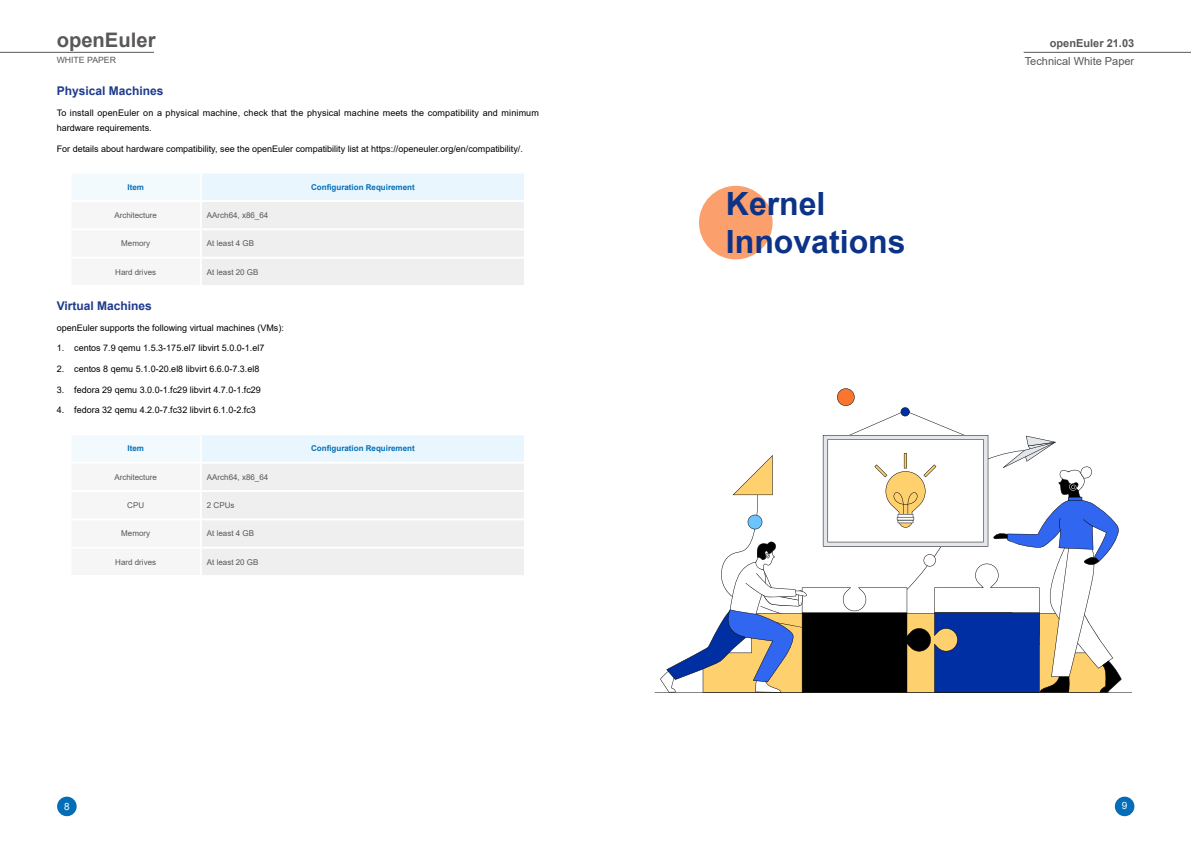
<style>
.page{position:relative;width:1191px;height:842px;background:#fff}
.page>*{position:absolute;margin:0;border:0;box-sizing:border-box;transform-origin:0 0}
.t1{font:700 32px/38.4px "Arial";color:#0c3388}
.t2{font:700 20px "Arial";color:#595757}
.t3{font:700 12px "Arial";color:#1e3a8c}
.t4{font:11px "Arial";color:#595757}
.t5{font:700 11px "Arial";color:#595757}
.t6{font:10px "Arial";color:#fff}
.t7{font:9px/15px "Arial";color:#000}
.t8{font:8.6px "Arial";color:#595757}
.t9{font:8px "Arial";color:#595757}
.t10{font:700 8px "Arial";color:#036eb7}
</style>
<div class="page">
<div style="left:57px;top:797px;width:20px;height:19px;background:#036eb7;border-radius:50%"></div>
<div style="left:1114px;top:797px;width:20px;height:19px;background:#036eb7;border-radius:50%"></div>
<hr style="left:0;top:52px;width:154px;height:1px;background:#585757">
<hr style="left:1023px;top:52px;width:168px;height:1px;background:#585757">
<div style="left:699px;top:186px;width:73px;height:73px;background:#fb9f6d;border-radius:50%"></div>
<svg style="left:654px;top:388px;width:478px;height:305px"></svg>
<div style="left:70px;top:173px;width:131px;height:28px;background:#f3fafe"></div>
<div style="left:201px;top:173px;width:324px;height:28px;background:#eaf6fd"></div>
<div style="left:202px;top:202px;width:322px;height:83px;background:#efefef"></div>
<hr style="left:69px;top:172px;width:132px;height:2px;background:#fff">
<hr style="left:69px;top:174px;width:2px;height:26px;background:#fff">
<hr style="left:201px;top:172px;width:325px;height:2px;background:#fff">
<hr style="left:200px;top:174px;width:2px;height:26px;background:#fff">
<hr style="left:524px;top:174px;width:2px;height:26px;background:#fff">
<hr style="left:200px;top:228px;width:326px;height:2px;background:#fff">
<hr style="left:69px;top:200px;width:131px;height:2px;background:#fff">
<hr style="left:200px;top:200px;width:326px;height:2px;background:#fff">
<hr style="left:200px;top:257px;width:326px;height:2px;background:#fff">
<div style="left:70px;top:434px;width:131px;height:29px;background:#f3fafe"></div>
<div style="left:201px;top:434px;width:324px;height:29px;background:#eaf6fd"></div>
<div style="left:202px;top:464px;width:322px;height:111px;background:#efefef"></div>
<hr style="left:69px;top:433px;width:132px;height:2px;background:#fff">
<hr style="left:69px;top:435px;width:2px;height:27px;background:#fff">
<hr style="left:201px;top:433px;width:325px;height:2px;background:#fff">
<hr style="left:200px;top:435px;width:2px;height:27px;background:#fff">
<hr style="left:524px;top:435px;width:2px;height:27px;background:#fff">
<hr style="left:200px;top:490px;width:326px;height:2px;background:#fff">
<hr style="left:69px;top:462px;width:131px;height:2px;background:#fff">
<hr style="left:200px;top:462px;width:326px;height:2px;background:#fff">
<hr style="left:200px;top:518px;width:326px;height:2px;background:#fff">
<hr style="left:200px;top:547px;width:326px;height:2px;background:#fff">
<h2 class="t2" style="left:57px;top:26px;width:100px">openEuler</h2>
<p class="t8" style="left:57px;top:54px;width:61px">WHITE PAPER</p>
<h3 class="t3" style="left:57px;top:83px;width:108px">Physical Machines</h3>
<p class="t7" style="left:57px;top:106px;width:484px">To install openEuler on a physical machine, check that the physical machine meets the compatibility and minimum hardware requirements.</p>
<p class="t7" style="left:57px;top:141px;width:468px">For details about hardware compatibility, see the openEuler compatibility list at https://openeuler.org/en/compatibility/.</p>
<p class="t10" style="left:127px;top:181px;width:18px">Item</p>
<p class="t10" style="left:311px;top:181px;width:105px">Configuration Requirement</p>
<p class="t9" style="left:114px;top:210px;width:44px">Architecture</p>
<p class="t9" style="left:207px;top:210px;width:63px">AArch64, x86_64</p>
<p class="t9" style="left:121px;top:238px;width:30px">Memory</p>
<p class="t9" style="left:207px;top:238px;width:49px">At least 4 GB</p>
<p class="t9" style="left:115px;top:266px;width:42px">Hard drives</p>
<p class="t9" style="left:207px;top:266px;width:53px">At least 20 GB</p>
<h3 class="t3" style="left:57px;top:297px;width:97px">Virtual Machines</h3>
<p class="t7" style="left:57px;top:320px;width:229px">openEuler supports the following virtual machines (VMs):</p>
<p class="t7" style="left:57px;top:341px;width:209px">1. centos 7.9 qemu 1.5.3-175.el7 libvirt 5.0.0-1.el7</p>
<p class="t7" style="left:57px;top:361px;width:204px">2. centos 8 qemu 5.1.0-20.el8 libvirt 6.6.0-7.3.el8</p>
<p class="t7" style="left:57px;top:382px;width:206px">3. fedora 29 qemu 3.0.0-1.fc29 libvirt 4.7.0-1.fc29</p>
<p class="t7" style="left:57px;top:403px;width:201px">4. fedora 32 qemu 4.2.0-7.fc32 libvirt 6.1.0-2.fc3</p>
<p class="t10" style="left:127px;top:443px;width:18px">Item</p>
<p class="t10" style="left:311px;top:443px;width:105px">Configuration Requirement</p>
<p class="t9" style="left:114px;top:471px;width:44px">Architecture</p>
<p class="t9" style="left:207px;top:471px;width:63px">AArch64, x86_64</p>
<p class="t9" style="left:127px;top:500px;width:18px">CPU</p>
<p class="t9" style="left:207px;top:500px;width:29px">2 CPUs</p>
<p class="t9" style="left:121px;top:528px;width:30px">Memory</p>
<p class="t9" style="left:207px;top:528px;width:49px">At least 4 GB</p>
<p class="t9" style="left:115px;top:556px;width:42px">Hard drives</p>
<p class="t9" style="left:207px;top:556px;width:53px">At least 20 GB</p>
<h1 class="t1" style="left:726px;top:185px;width:181px">Kernel<br>Innovations</h1>
<p class="t5" style="left:1049px;top:35px;width:86px">openEuler 21.03</p>
<p class="t4" style="left:1024px;top:53px;width:111px">Technical White Paper</p>
<p class="t6" style="left:64px;top:799px;width:7px">8</p>
<p class="t6" style="left:1121px;top:799px;width:7px">9</p>
</div>
